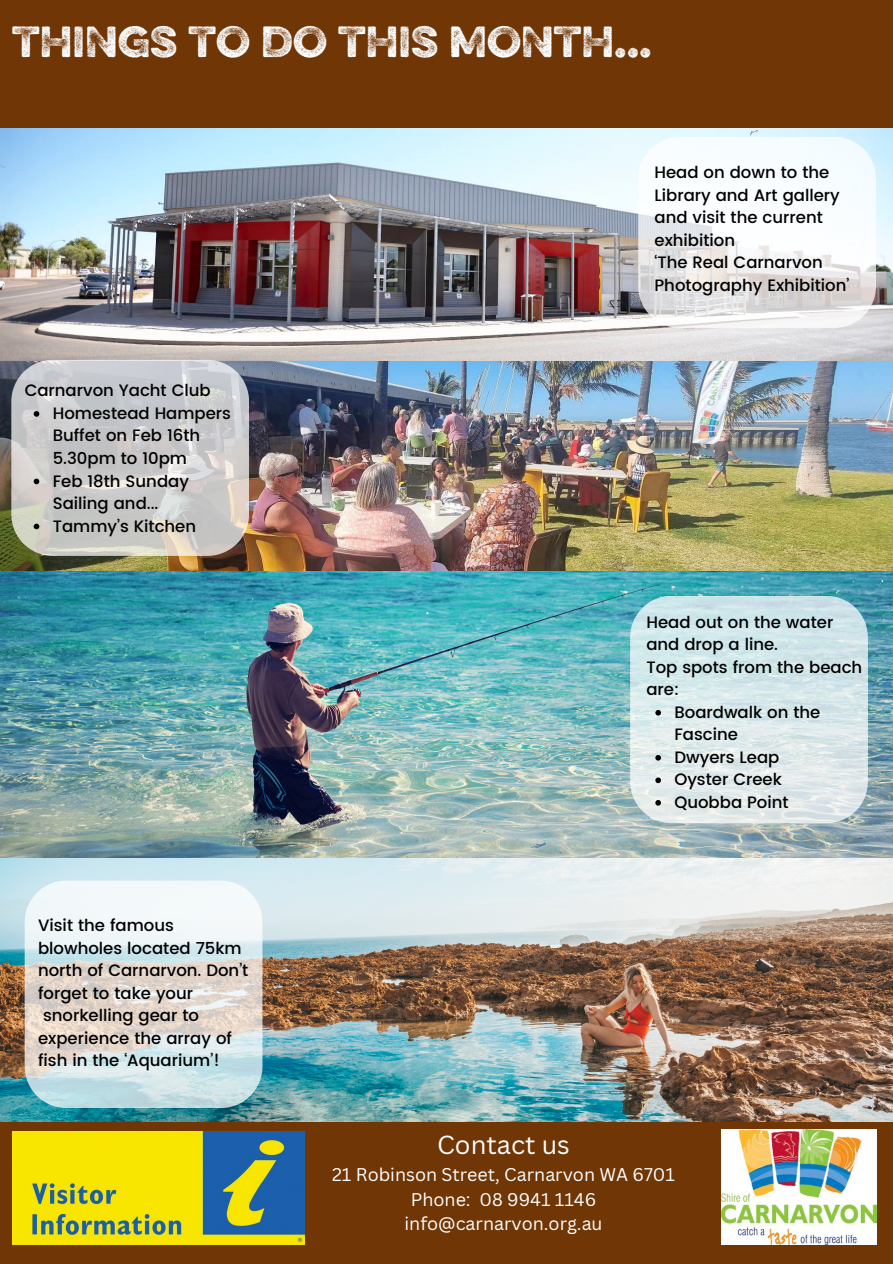
<style>
.page{position:relative;width:893px;height:1264px;background:#fff}
.page>*{position:absolute;margin:0;border:0;box-sizing:border-box;transform-origin:0 0}
.t1{font:300 39px "Eveleth Dot";color:#fff}
.t2{font:25.35px "Canva Sans";color:#fff}
.t3{font:17.85px "Canva Sans";color:#fff}
.t4{font:500 16.5px/22.5px "Poppins";color:#000}
</style>
<div class="page">
<div style="left:0;top:0;width:892px;height:128px;background:#703606"></div>
<div style="left:0;top:1114px;width:892px;height:149px;background:#703606"></div>
<img style="left:721px;top:1129px;width:154px;height:115px">
<img style="left:12px;top:1131px;width:293px;height:112px">
<img style="left:0;top:360px;width:892px;height:761px">
<img style="left:0;top:128px;width:892px;height:232px">
<svg style="left:630px;top:595px;width:237px;height:228px;background:#d5e6e8"></svg>
<svg style="left:638px;top:137px;width:237px;height:191px"></svg>
<svg style="left:11px;top:360px;width:238px;height:196px;background:#c9c8c7"></svg>
<svg style="left:34px;top:411px;width:5px;height:6px"></svg>
<svg style="left:34px;top:478px;width:5px;height:6px"></svg>
<svg style="left:34px;top:523px;width:5px;height:6px"></svg>
<svg style="left:655px;top:710px;width:6px;height:5px"></svg>
<svg style="left:655px;top:755px;width:6px;height:5px"></svg>
<svg style="left:655px;top:777px;width:6px;height:6px"></svg>
<svg style="left:655px;top:800px;width:6px;height:5px"></svg>
<svg style="left:25px;top:880px;width:237px;height:228px"></svg>
<p class="t1" style="left:12px;top:23px;width:641px">THINGS TO DO THIS MONTH...</p>
<p class="t4" style="left:25px;top:379px;width:187px">Carnarvon Yacht Club</p>
<p class="t4" style="left:53px;top:402px;width:180px">Homestead Hampers<br>Buffet on Feb 16th<br>5.30pm to 10pm</p>
<p class="t4" style="left:53px;top:469px;width:138px">Feb 18th Sunday<br>Sailing and...</p>
<p class="t4" style="left:53px;top:514px;width:145px">Tammy’s Kitchen</p>
<p class="t4" style="left:38px;top:914px;width:137px">Visit the famous</p>
<p class="t4" style="left:38px;top:936px;width:205px">blowholes located 75km</p>
<p class="t4" style="left:38px;top:959px;width:212px">north of Carnarvon. Don’t</p>
<p class="t4" style="left:38px;top:981px;width:157px">forget to take your</p>
<p class="t4" style="left:43px;top:1004px;width:158px">snorkelling gear to</p>
<p class="t4" style="left:38px;top:1026px;width:195px">experience the array of</p>
<p class="t4" style="left:38px;top:1049px;width:183px">fish in the ‘Aquarium’!</p>
<p class="t4" style="left:654px;top:161px;width:196px">Head on down to the<br>Library and Art gallery and visit the current exhibition<br>‘The Real Carnarvon<br>Photography Exhibition’</p>
<p class="t4" style="left:646px;top:611px;width:217px">Head out on the water and drop a line.<br>Top spots from the beach are:</p>
<p class="t4" style="left:674px;top:701px;width:147px">Boardwalk on the<br>Fascine</p>
<p class="t4" style="left:674px;top:746px;width:107px">Dwyers Leap</p>
<p class="t4" style="left:674px;top:768px;width:109px">Oyster Creek</p>
<p class="t4" style="left:674px;top:791px;width:116px">Quobba Point</p>
<p class="t2" style="left:437px;top:1126px;width:134px">Contact us</p>
<p class="t3" style="left:332px;top:1161px;width:344px">21 Robinson Street, Carnarvon WA 6701</p>
<p class="t3" style="left:411px;top:1186px;width:187px">Phone: 08 9941 1146</p>
<h2 class="t3" style="left:404px;top:1211px;width:199px">info@carnarvon.org.au</h2>
</div>
